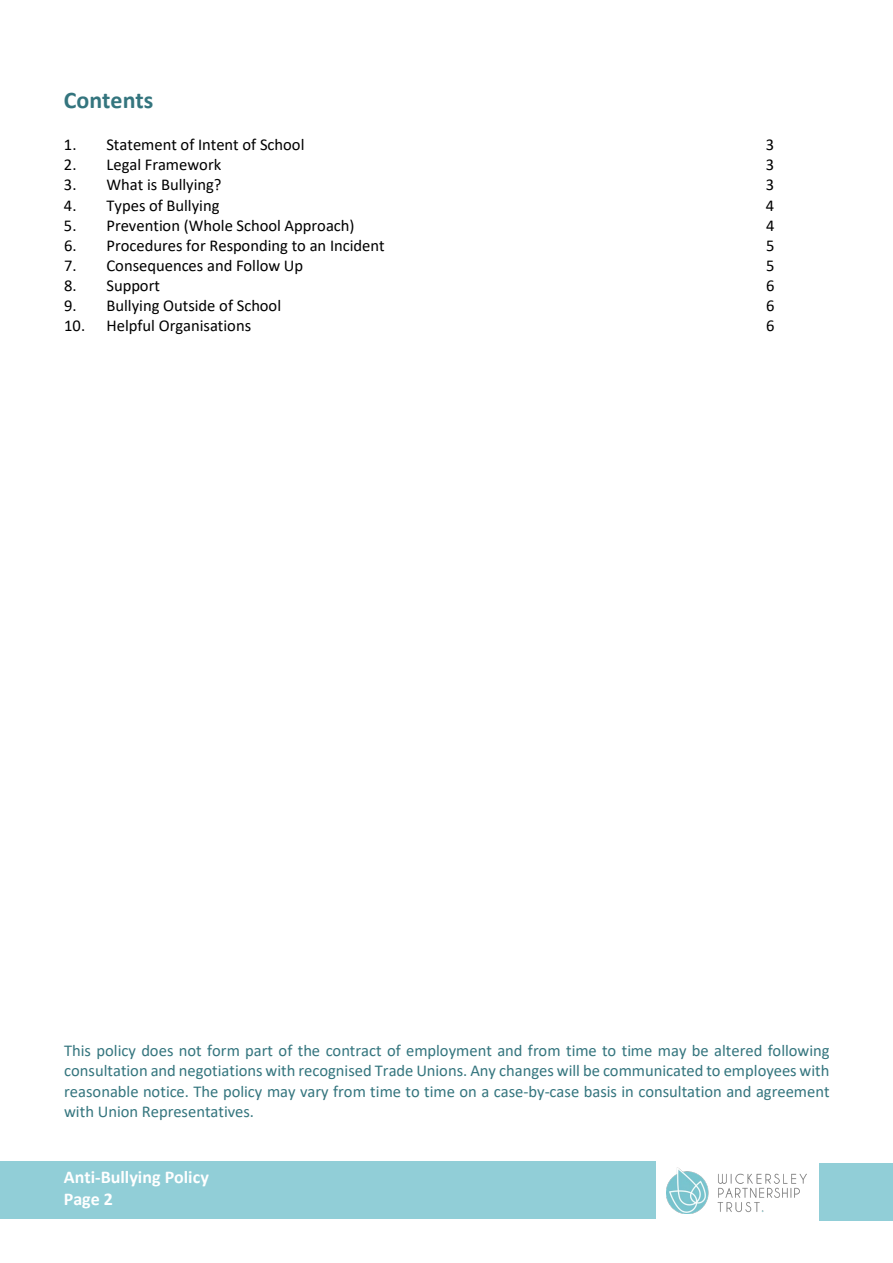
<style>
.page{position:relative;width:893px;height:1263px;background:#fff}
.page>*{position:absolute;margin:0;border:0;box-sizing:border-box;transform-origin:0 0}
.t1{font:700 24px "Calibri";color:#34757e}
.t2{font:700 18px/21.9px "Calibri";color:#fff}
.t3{font:16.5px/20.1px "Calibri";color:#34757e;text-align:justify}
.t4{font:16.5px "Calibri";color:#000}
</style>
<div class="page">
<div style="left:0;top:1161px;width:656px;height:58px;background:#91ced7"></div>
<img style="left:667px;top:1167px;width:139px;height:46px">
<div style="left:820px;top:1163px;width:73px;height:57px;background:#91ced7"></div>
<p class="t1" style="left:64px;top:83px;width:91px">Contents</p>
<p class="t4" style="left:64px;top:133px;width:242px">1. Statement of Intent of School</p>
<p class="t4" style="left:766px;top:133px;width:10px">3</p>
<p class="t4" style="left:64px;top:153px;width:159px">2. Legal Framework</p>
<p class="t4" style="left:766px;top:153px;width:10px">3</p>
<p class="t4" style="left:64px;top:173px;width:159px">3. What is Bullying?</p>
<p class="t4" style="left:766px;top:173px;width:10px">3</p>
<p class="t4" style="left:64px;top:194px;width:157px">4. Types of Bullying</p>
<p class="t4" style="left:766px;top:194px;width:10px">4</p>
<p class="t4" style="left:64px;top:214px;width:292px">5. Prevention (Whole School Approach)</p>
<p class="t4" style="left:766px;top:214px;width:10px">4</p>
<p class="t4" style="left:64px;top:234px;width:322px">6. Procedures for Responding to an Incident</p>
<p class="t4" style="left:766px;top:234px;width:10px">5</p>
<p class="t4" style="left:64px;top:254px;width:241px">7. Consequences and Follow Up</p>
<p class="t4" style="left:766px;top:254px;width:10px">5</p>
<p class="t4" style="left:64px;top:274px;width:98px">8. Support</p>
<p class="t4" style="left:766px;top:274px;width:10px">6</p>
<p class="t4" style="left:64px;top:294px;width:219px">9. Bullying Outside of School</p>
<p class="t4" style="left:766px;top:294px;width:10px">6</p>
<p class="t4" style="left:64px;top:314px;width:189px">10. Helpful Organisations</p>
<p class="t4" style="left:766px;top:314px;width:10px">6</p>
<p class="t3" style="left:64px;top:1040px;width:767px">This policy does not form part of the contract of employment and from time to time may be altered following consultation and negotiations with recognised Trade Unions. Any changes will be communicated to employees with reasonable notice. The policy may vary from time to time on a case-by-case basis in consultation and agreement with Union Representatives.</p>
<p class="t2" style="left:64px;top:1166px;width:146px">Anti-Bullying Policy<br>Page 2</p>
</div>
